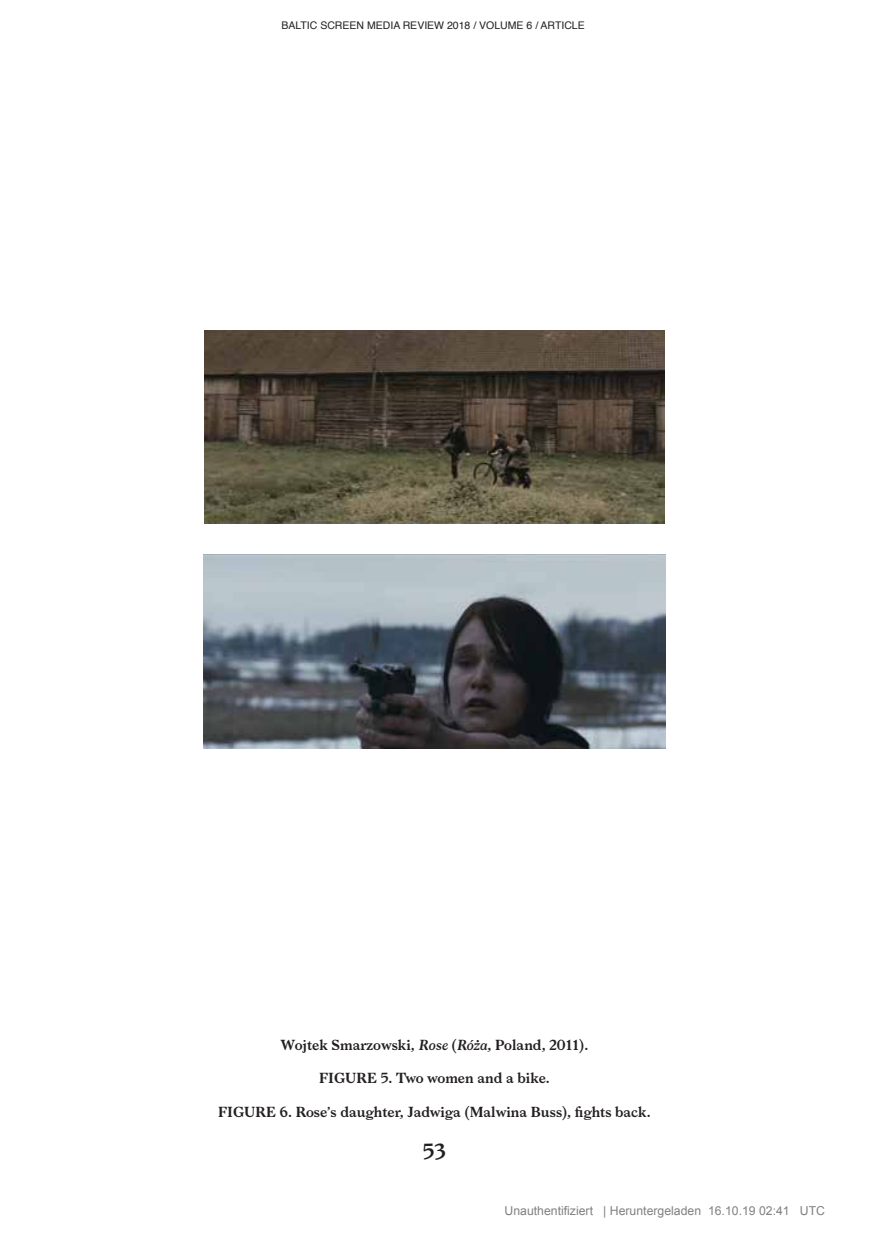
<style>
.page{position:relative;width:869px;height:1241px;background:#fff}
.page>*{position:absolute;margin:0;border:0;box-sizing:border-box;transform-origin:0 0}
.t1{font:21px "Larish Neue";color:#231f20}
.t2{font:14px "Larish Neue";color:#231f20}
.t3{font:12.25px "Arial";color:#808080}
.t4{font:10.5px "Helvetica";color:#231f20}
.s1{font-weight:600;font-style:italic}
</style>
<div class="page">
<img style="left:203px;top:554px;width:462px;height:194px">
<img style="left:204px;top:330px;width:460px;height:193px">
<p class="t4" style="left:281px;top:17px;width:305px">BALTIC SCREEN MEDIA REVIEW 2018 / VOLUME 6 / ARTICLE</p>
<p class="t2" style="left:280px;top:1036px;width:309px">Wojtek Smarzowski, <span class="s1">Rose</span> (<span class="s1">Róża</span>, Poland, 2011).</p>
<p class="t2" style="left:319px;top:1069px;width:232px">FIGURE 5. Two women and a bike.</p>
<p class="t2" style="left:218px;top:1103px;width:433px">FIGURE 6. Rose’s daughter, Jadwiga (Malwina Buss), fights back.</p>
<h1 class="t1" style="left:422px;top:1138px;width:25px">53</h1>
<p class="t3" style="left:504px;top:1205px;width:322px">Unauthentifiziert | Heruntergeladen 16.10.19 02:41 UTC</p>
</div>
